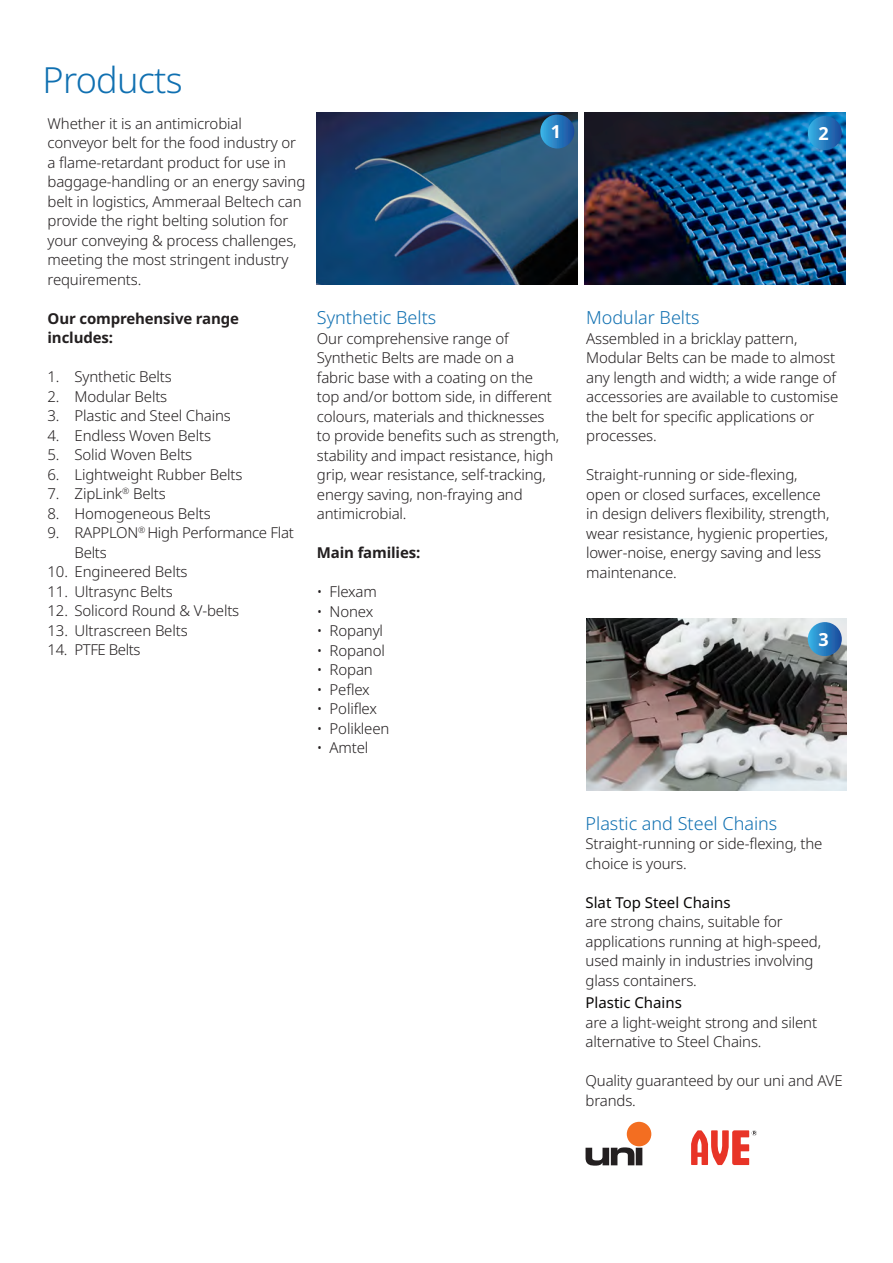
<style>
.page{position:relative;width:893px;height:1263px;background:#fff}
.page>*{position:absolute;margin:0;border:0;box-sizing:border-box;transform-origin:0 0}
.t1{font:300 36px "Noto Sans";letter-spacing:-.02em;color:#1070b1}
.MG_Section_Header{font:300 18px "Noto Sans";color:#1070b1}
.MG_Section_Header-2{font:700 18px "Noto Sans";color:#fff}
.MG_Section_Header-3{font:300 15px/19.5px "Noto Sans";letter-spacing:-.01em;color:#231f20}
.MG_Section_Header-4{font:700 15px/19.5px "Noto Sans";letter-spacing:-.01em;color:#231f20}
.MG_Section_Header-5{font:15px "Noto Sans";color:#090706}
.MG_Section_Header-6{font:300 15px "Noto Sans";letter-spacing:-.03em;color:#231f20}
</style>
<div class="page">
<img style="left:317px;top:113px;width:261px;height:172px">
<img style="left:585px;top:113px;width:260px;height:172px">
<img style="left:586px;top:618px;width:261px;height:172px">
<svg style="left:540px;top:114px;width:34px;height:35px"></svg>
<div style="left:808px;top:116px;width:34px;height:34px;background:linear-gradient(to right,#37b1e5,#194d9d);border-radius:17px"></div>
<div style="left:808px;top:622px;width:34px;height:34px;background:linear-gradient(to right,#36b0e4,#20509f);border-radius:17px"></div>
<svg style="left:585px;top:1147px;width:57px;height:18px"></svg>
<div style="left:627px;top:1122px;width:24px;height:24px;background:#f36e21;border-radius:50%"></div>
<svg style="left:691px;top:1130px;width:66px;height:35px"></svg>
<p class="t1" style="left:43px;top:55px;width:142px">Products</p>
<p class="MG_Section_Header-3" style="left:48px;top:114px;width:196px">Whether it is an antimicrobial</p>
<p class="MG_Section_Header-3" style="left:48px;top:133px;width:259px">conveyor belt for the food industry or a flame-retardant product for use in baggage-handling or an energy saving belt in logistics, Ammeraal Beltech can provide the right belting solution for your conveying &amp; process challenges, meeting the most stringent industry requirements.</p>
<p class="MG_Section_Header-4" style="left:48px;top:309px;width:193px">Our comprehensive range includes:</p>
<p class="MG_Section_Header-3" style="left:48px;top:367px;width:126px">1. Synthetic Belts</p>
<p class="MG_Section_Header-3" style="left:48px;top:387px;width:121px">2. Modular Belts</p>
<p class="MG_Section_Header-3" style="left:48px;top:406px;width:185px">3. Plastic and Steel Chains</p>
<p class="MG_Section_Header-3" style="left:48px;top:426px;width:165px">4. Endless Woven Belts</p>
<p class="MG_Section_Header-3" style="left:48px;top:445px;width:146px">5. Solid Woven Belts</p>
<p class="MG_Section_Header-3" style="left:48px;top:465px;width:196px">6. Lightweight Rubber Belts</p>
<p class="MG_Section_Header-3" style="left:48px;top:484px;width:120px">7. ZipLink<sup>®</sup> Belts</p>
<p class="MG_Section_Header-3" style="left:48px;top:504px;width:165px">8. Homogeneous Belts</p>
<p class="MG_Section_Header-3" style="left:75px;top:523px;width:221px;text-indent:-27px">9. RAPPLON<sup>®</sup> High Performance Flat<br>Belts</p>
<p class="MG_Section_Header-3" style="left:48px;top:562px;width:142px">10. Engineered Belts</p>
<p class="MG_Section_Header-3" style="left:48px;top:582px;width:127px">11. Ultrasync Belts</p>
<p class="MG_Section_Header-3" style="left:48px;top:601px;width:193px">12. Solicord Round &amp; V-belts</p>
<p class="MG_Section_Header-3" style="left:48px;top:621px;width:142px">13. Ultrascreen Belts</p>
<p class="MG_Section_Header-6" style="left:48px;top:639px;width:94px">14. PTFE Belts</p>
<p class="MG_Section_Header-2" style="left:551px;top:119px;width:12px">1</p>
<p class="MG_Section_Header-2" style="left:818px;top:120px;width:12px">2</p>
<p class="MG_Section_Header" style="left:317px;top:305px;width:121px">Synthetic Belts</p>
<p class="MG_Section_Header-3" style="left:317px;top:329px;width:244px">Our comprehensive range of<br>Synthetic Belts are made on a<br>fabric base with a coating on the top and/or bottom side, in different colours, materials and thicknesses to provide benefits such as strength, stability and impact resistance, high grip, wear resistance, self-tracking, energy saving, non-fraying and antimicrobial.</p>
<p class="MG_Section_Header-4" style="left:317px;top:543px;width:105px">Main families:</p>
<p class="MG_Section_Header-3" style="left:317px;top:582px;width:62px">• Flexam</p>
<p class="MG_Section_Header-3" style="left:317px;top:602px;width:58px">• Nonex</p>
<p class="MG_Section_Header-3" style="left:317px;top:621px;width:68px">• Ropanyl</p>
<p class="MG_Section_Header-3" style="left:317px;top:641px;width:70px">• Ropanol</p>
<p class="MG_Section_Header-3" style="left:317px;top:660px;width:57px">• Ropan</p>
<p class="MG_Section_Header-3" style="left:317px;top:680px;width:54px">• Peflex</p>
<p class="MG_Section_Header-3" style="left:317px;top:699px;width:62px">• Poliflex</p>
<p class="MG_Section_Header-3" style="left:317px;top:719px;width:74px">• Polikleen</p>
<p class="MG_Section_Header-3" style="left:317px;top:738px;width:53px">• Amtel</p>
<p class="MG_Section_Header" style="left:586px;top:305px;width:115px">Modular Belts</p>
<p class="MG_Section_Header-3" style="left:586px;top:329px;width:254px">Assembled in a bricklay pattern,<br>Modular Belts can be made to almost any length and width; a wide range of accessories are available to customise the belt for specific applications or processes.</p>
<p class="MG_Section_Header-3" style="left:586px;top:465px;width:245px">Straight-running or side-flexing, open or closed surfaces, excellence in design delivers flexibility, strength, wear resistance, hygienic properties, lower-noise, energy saving and less maintenance.</p>
<p class="MG_Section_Header-2" style="left:818px;top:626px;width:12px">3</p>
<p class="MG_Section_Header" style="left:585px;top:811px;width:193px">Plastic and Steel Chains</p>
<p class="MG_Section_Header-3" style="left:585px;top:834px;width:238px">Straight-running or side-flexing, the choice is yours.</p>
<p class="MG_Section_Header-5" style="left:585px;top:892px;width:147px">Slat Top Steel Chains</p>
<p class="MG_Section_Header-3" style="left:585px;top:912px;width:237px">are strong chains, suitable for applications running at high-speed, used mainly in industries involving glass containers.</p>
<p class="MG_Section_Header-5" style="left:585px;top:992px;width:98px">Plastic Chains</p>
<p class="MG_Section_Header-3" style="left:585px;top:1013px;width:233px">are a light-weight strong and silent alternative to Steel Chains.</p>
<p class="MG_Section_Header-3" style="left:585px;top:1071px;width:259px">Quality guaranteed by our uni and AVE brands.</p>
</div>
